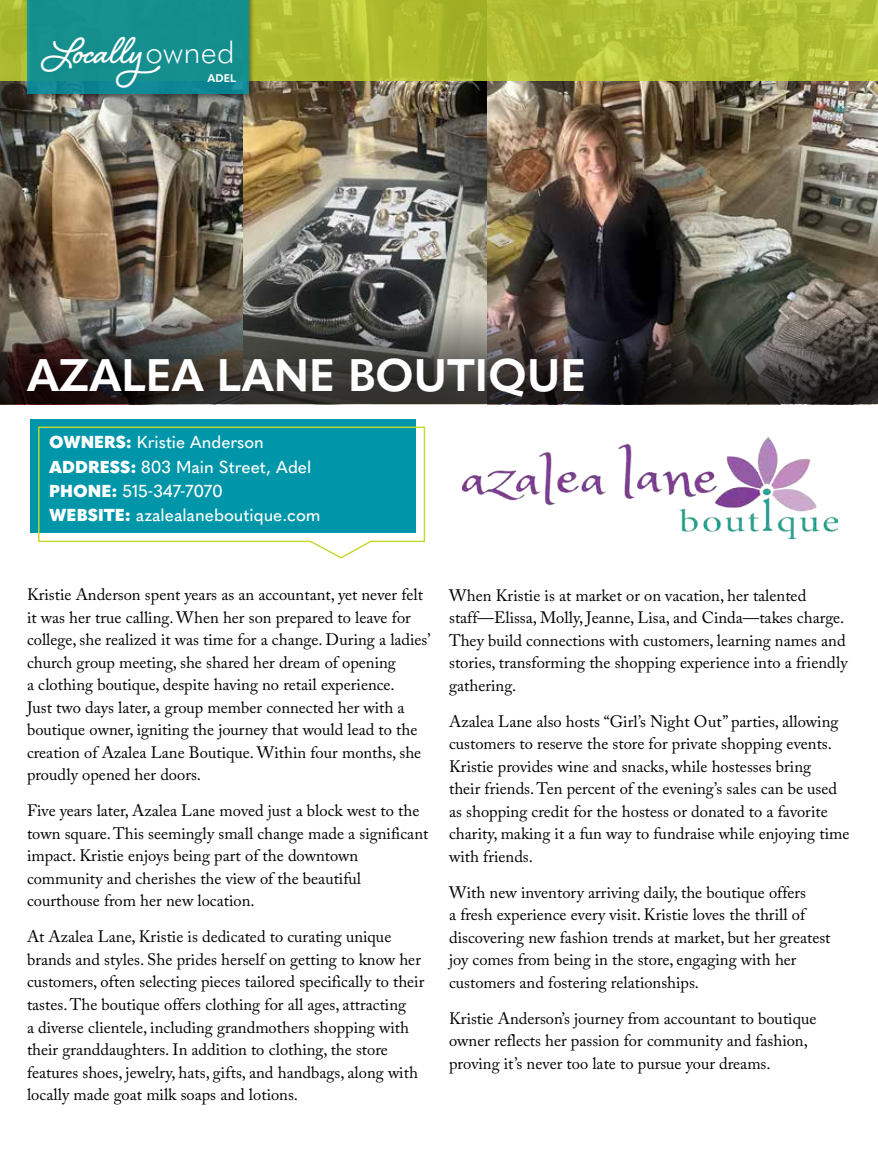
<style>
.page{position:relative;width:878px;height:1161px;background:#fff}
.page>*{position:absolute;margin:0;border:0;box-sizing:border-box;transform-origin:0 0}
.t1{font:700 46.95px "Shelby";color:#fff}
.t2{font:700 45px "Quasimoda";color:#fff}
.t3{font:500 17.1px/24.3px "Quasimoda";color:#fff}
.t4{font:16.5px/22.5px "Adobe Caslon Pro";color:#000}
.t5{font:700 11.1px "Quasimoda";color:#fff}
.s1{font-family:"Quasimoda";font-weight:300;font-size:30.6px}
.s2{font-weight:900}
</style>
<div class="page">
<img style="left:0;top:81px;width:878px;height:324px">
<svg style="left:0;top:305px;width:878px;height:99px"></svg>
<svg style="left:0;top:0;width:878px;height:81px;fill:#b0bd31"></svg>
<div style="left:26px;top:0;width:229px;height:100px;background:#000;opacity:.5"></div>
<div style="left:27px;top:0;width:221px;height:93px;background:#158f8e"></div>
<div style="left:31px;top:419px;width:385px;height:114px;background:#0096a9"></div>
<svg style="left:38px;top:426px;width:388px;height:133px"></svg>
<img style="left:462px;top:438px;width:375px;height:100px">
<h1 class="t1" style="left:44px;top:19px;width:192px">Locally<span class="s1">owned</span></h1>
<p class="t5" style="left:207px;top:70px;width:30px">ADEL</p>
<h2 class="t2" style="left:27px;top:340px;width:560px">AZALEA LANE BOUTIQUE</h2>
<p class="t3" style="left:49px;top:429px;width:273px"><span class="s2">OWNERS:</span> Kristie Anderson<br><span class="s2">ADDRESS:</span> 803 Main Street, Adel<br><span class="s2">PHONE:</span> 515-347-7070<br><span class="s2">WEBSITE:</span> azalealaneboutique.com</p>
<p class="t4" style="left:27px;top:583px;width:405px">Kristie Anderson spent years as an accountant, yet never felt it was her true calling. When her son prepared to leave for college, she realized it was time for a change. During a ladies’ church group meeting, she shared her dream of opening<br>a clothing boutique, despite having no retail experience.<br>Just two days later, a group member connected her with a boutique owner, igniting the journey that would lead to the creation of Azalea Lane Boutique. Within four months, she proudly opened her doors.</p>
<p class="t4" style="left:27px;top:800px;width:403px">Five years later, Azalea Lane moved just a block west to the town square. This seemingly small change made a significant impact. Kristie enjoys being part of the downtown community and cherishes the view of the beautiful courthouse from her new location.</p>
<p class="t4" style="left:27px;top:926px;width:399px">At Azalea Lane, Kristie is dedicated to curating unique brands and styles. She prides herself on getting to know her customers, often selecting pieces tailored specifically to their tastes. The boutique offers clothing for all ages, attracting<br>a diverse clientele, including grandmothers shopping with their granddaughters. In addition to clothing, the store features shoes, jewelry, hats, gifts, and handbags, along with locally made goat milk soaps and lotions.</p>
<p class="t4" style="left:449px;top:584px;width:400px">When Kristie is at market or on vacation, her talented staff—Elissa, Molly, Jeanne, Lisa, and Cinda—takes charge.<br>They build connections with customers, learning names and stories, transforming the shopping experience into a friendly gathering.</p>
<p class="t4" style="left:449px;top:710px;width:402px">Azalea Lane also hosts “Girl’s Night Out” parties, allowing customers to reserve the store for private shopping events.<br>Kristie provides wine and snacks, while hostesses bring<br>their friends. Ten percent of the evening’s sales can be used as shopping credit for the hostess or donated to a favorite charity, making it a fun way to fundraise while enjoying time with friends.</p>
<p class="t4" style="left:449px;top:881px;width:383px">With new inventory arriving daily, the boutique offers<br>a fresh experience every visit. Kristie loves the thrill of discovering new fashion trends at market, but her greatest joy comes from being in the store, engaging with her customers and fostering relationships.</p>
<p class="t4" style="left:449px;top:1007px;width:369px">Kristie Anderson’s journey from accountant to boutique owner reflects her passion for community and fashion, proving it’s never too late to pursue your dreams.</p>
</div>
